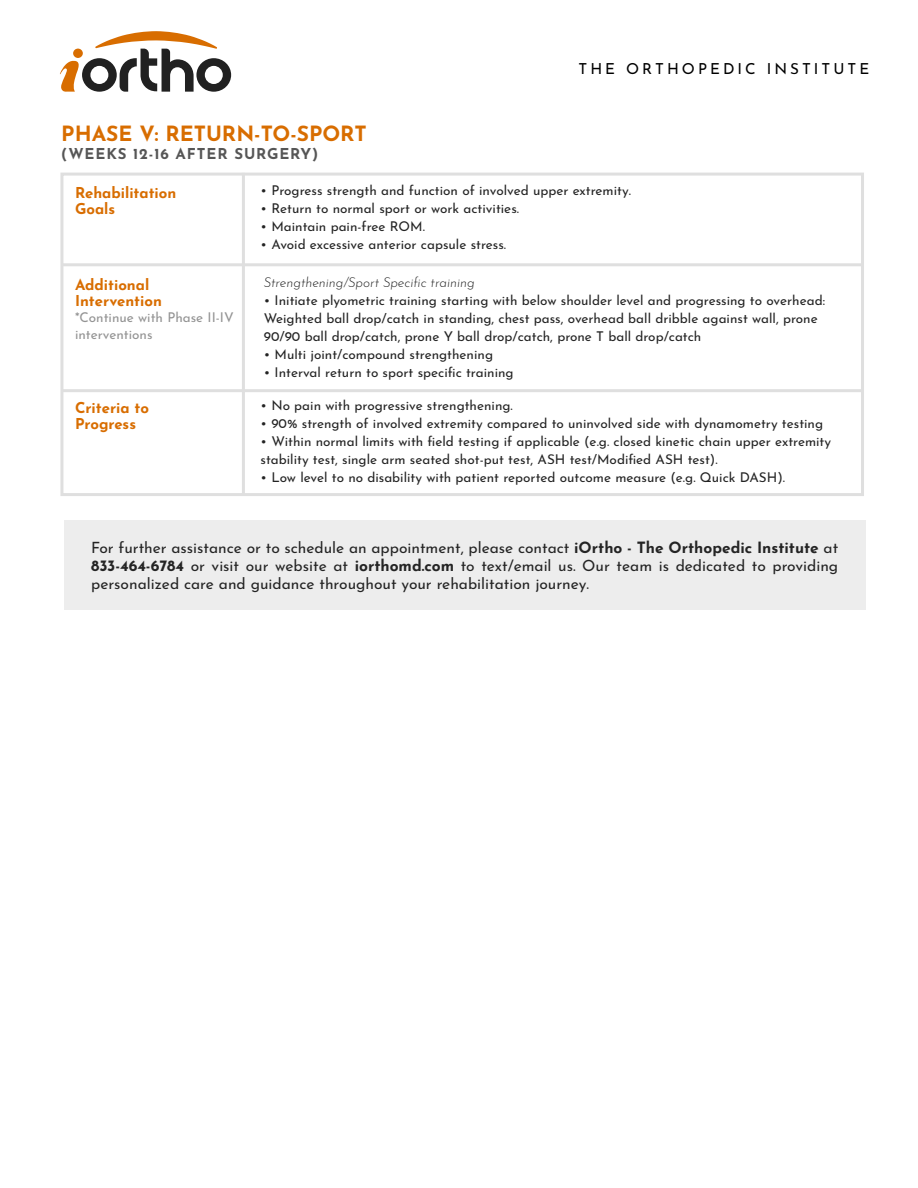
<style>
.page{position:relative;width:918px;height:1188px;background:#fff}
.page>*{position:absolute;margin:0;border:0;box-sizing:border-box;transform-origin:0 0}
.t1{font:700 21px "Josefin Sans";color:#d86d00}
.t2{font:15.6px/18.5px "Josefin Sans";color:#242424;text-align:justify}
.t3{font:15.15px "Josefin Sans";letter-spacing:.2em;color:#000}
.t4{font:700 15px/16.2px "Josefin Sans";color:#d86d00}
.t5{font:700 15px "Josefin Sans";letter-spacing:.06em;color:#565656}
.t6{font:13.5px/18px "Josefin Sans";color:#242424}
.t7{font:13.5px/16.5px "Josefin Sans";color:#939393}
.t8{font:italic 300 13.5px "Josefin Sans";color:#242424}
.s1{font-weight:700}
</style>
<div class="page">
<svg style="left:60px;top:31px;width:171px;height:61px"></svg>
<div style="left:60px;top:173px;width:804px;height:323px;border:3px solid #dfdfdf"></div>
<hr style="left:242px;top:173px;width:3px;height:321px;background:#dfdfdf">
<hr style="left:62px;top:263px;width:799px;height:3px;background:#dfdfdf">
<hr style="left:62px;top:389px;width:799px;height:3px;background:#dfdfdf">
<div style="left:64px;top:520px;width:802px;height:89px;background:#ededed"></div>
<p class="t3" style="left:579px;top:56px;width:292px">THE ORTHOPEDIC INSTITUTE</p>
<h1 class="t1" style="left:61px;top:115px;width:307px">PHASE V: RETURN-TO-SPORT</h1>
<p class="t5" style="left:61px;top:140px;width:259px">(WEEKS 12-16 AFTER SURGERY)</p>
<p class="t6" style="left:261px;top:180px;width:372px">• Progress strength and function of involved upper extremity.</p>
<p class="t6" style="left:261px;top:198px;width:260px">• Return to normal sport or work activities.</p>
<p class="t6" style="left:261px;top:216px;width:166px">• Maintain pain-free ROM.</p>
<p class="t6" style="left:261px;top:234px;width:247px">• Avoid excessive anterior capsule stress.</p>
<p class="t4" style="left:75px;top:182px;width:103px">Rehabilitation<br>Goals</p>
<p class="t4" style="left:75px;top:274px;width:88px">Additional<br>Intervention</p>
<p class="t7" style="left:75px;top:308px;width:160px">*Continue with Phase II-IV interventions</p>
<p class="t4" style="left:75px;top:397px;width:76px">Criteria to<br>Progress</p>
<p class="t8" style="left:264px;top:272px;width:212px">Strengthening/Sport Specific training</p>
<p class="t6" style="left:264px;top:290px;width:563px">• Initiate plyometric training starting with below shoulder level and progressing to overhead:<br>Weighted ball drop/catch in standing, chest pass, overhead ball dribble against wall, prone<br>90/90 ball drop/catch, prone Y ball drop/catch, prone T ball drop/catch</p>
<p class="t6" style="left:264px;top:344px;width:231px">• Multi joint/compound strengthening</p>
<p class="t6" style="left:264px;top:362px;width:251px">• Interval return to sport specific training</p>
<p class="t6" style="left:261px;top:395px;width:254px">• No pain with progressive strengthening.</p>
<p class="t6" style="left:261px;top:413px;width:564px">• 90% strength of involved extremity compared to uninvolved side with dynamometry testing</p>
<p class="t6" style="left:261px;top:431px;width:572px">• Within normal limits with field testing if applicable (e.g. closed kinetic chain upper extremity stability test, single arm seated shot-put test, ASH test/Modified ASH test).</p>
<p class="t6" style="left:261px;top:467px;width:526px">• Low level to no disability with patient reported outcome measure (e.g. Quick DASH).</p>
<p class="t2" style="left:91px;top:536px;width:749px">For further assistance or to schedule an appointment, please contact <span class="s1">iOrtho - The Orthopedic Institute</span> at <span class="s1">833-464-6784</span> or visit our website at <span class="s1">iorthomd.com</span> to text/email us. Our team is dedicated to providing personalized care and guidance throughout your rehabilitation journey.</p>
</div>
